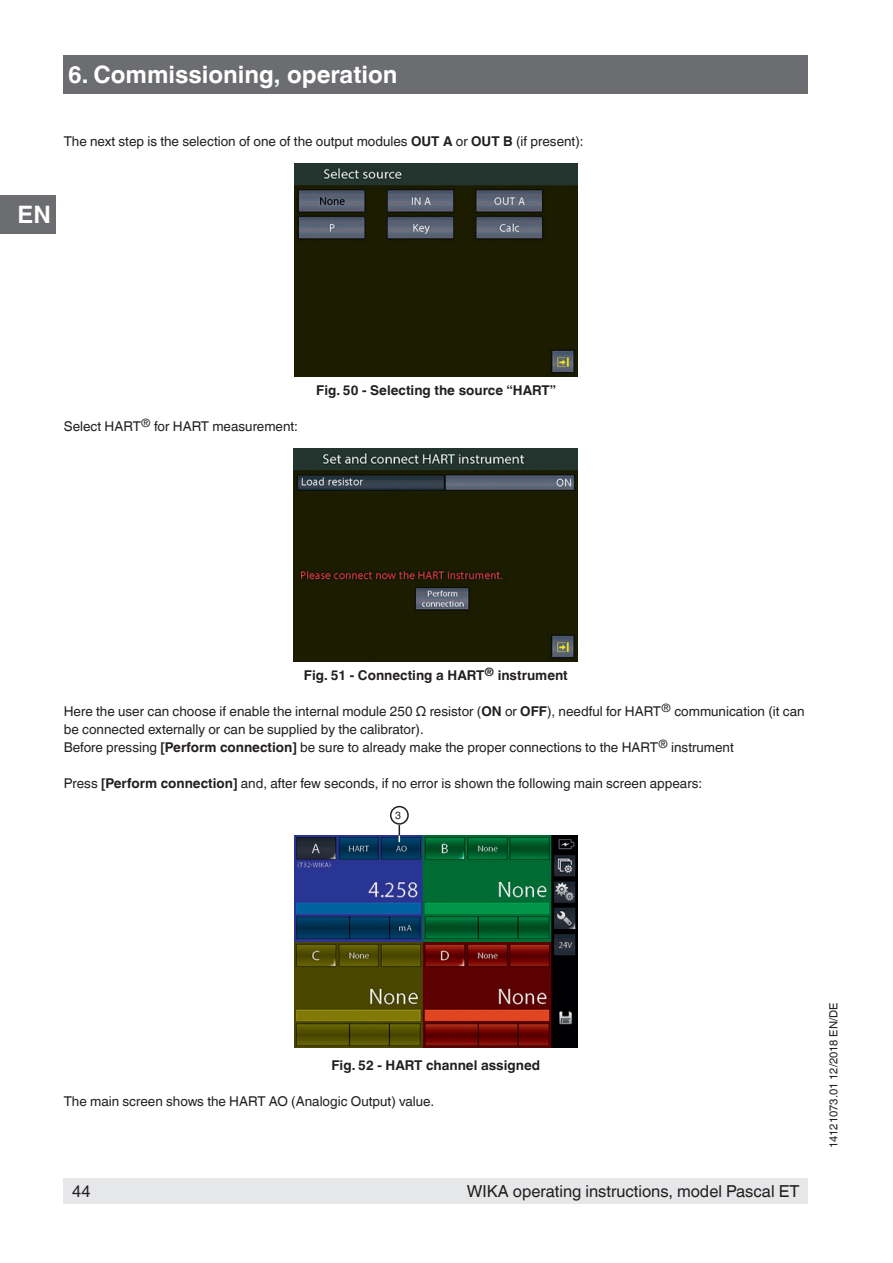
<style>
.page{position:relative;width:893px;height:1263px;background:#fff}
.page>*{position:absolute;margin:0;border:0;box-sizing:border-box;transform-origin:0 0}
.t1{font:700 24px "Helvetica World";color:#fff}
.t2{font:16.5px "Helvetica World";color:#231f20}
.t3{font:13.5px/18px "Helvetica World";color:#231f20}
.t4{font:700 13.5px "Helvetica World";color:#231f20}
.t5{font:11.25px "Helvetica World";color:#231f20}
.t6{font:10.5px "Helvetica World";color:#231f20}
.s1{font-weight:700}
</style>
<div class="page">
<div style="left:64px;top:1178px;width:744px;height:25px;background:#e6e7e9"></div>
<div style="left:64px;top:55px;width:744px;height:39px;background:#6c6d70"></div>
<div style="left:0;top:196px;width:55px;height:38px;background:#6c6d70"></div>
<img style="left:294px;top:164px;width:284px;height:212px">
<img style="left:294px;top:449px;width:284px;height:212px">
<img style="left:294px;top:835px;width:284px;height:213px">
<svg style="left:399px;top:825px;width:1px;height:17px"></svg>
<div style="left:390px;top:806px;width:19px;height:19px;border:2px solid #231f20;border-radius:50%"></div>
<h1 class="t1" style="left:68px;top:61px;width:331px">6. Commissioning, operation</h1>
<p class="t3" style="left:64px;top:132px;width:521px">The next step is the selection of one of the output modules <span class="s1">OUT A</span> or <span class="s1">OUT B</span> (if present):</p>
<h1 class="t1" style="left:18px;top:201px;width:35px">EN</h1>
<p class="t3" style="left:64px;top:417px;width:236px">Select HART<sup>®</sup> for HART measurement:</p>
<p class="t4" style="left:316px;top:382px;width:241px">Fig. 50 - Selecting the source “HART”</p>
<p class="t4" style="left:304px;top:667px;width:265px">Fig. 51 - Connecting a HART<sup>®</sup> instrument</p>
<p class="t3" style="left:64px;top:702px;width:742px">Here the user can choose if enable the internal module 250 Ω resistor (<span class="s1">ON</span> or <span class="s1">OFF</span>), needful for HART<sup>®</sup> communication (it can be connected externally or can be supplied by the calibrator).<br>Before pressing <span class="s1">[Perform connection]</span> be sure to already make the proper connections to the HART<sup>®</sup> instrument</p>
<p class="t3" style="left:64px;top:774px;width:640px">Press <span class="s1">[Perform connection]</span> and, after few seconds, if no error is shown the following main screen appears:</p>
<p class="t6" style="left:395px;top:809px;width:7px">3</p>
<p class="t4" style="left:331px;top:1057px;width:210px">Fig. 52 - HART channel assigned</p>
<p class="t3" style="left:64px;top:1092px;width:372px">The main screen shows the HART AO (Analogic Output) value.</p>
<p class="t2" style="left:72px;top:1181px;width:20px">44</p>
<p class="t2" style="left:467px;top:1181px;width:334px">WIKA operating instructions, model Pascal ET</p>
<p class="t5" style="left:827px;top:1148px;width:147px;rotate:-90deg">14121073.01 12/2018 EN/DE</p>
</div>
